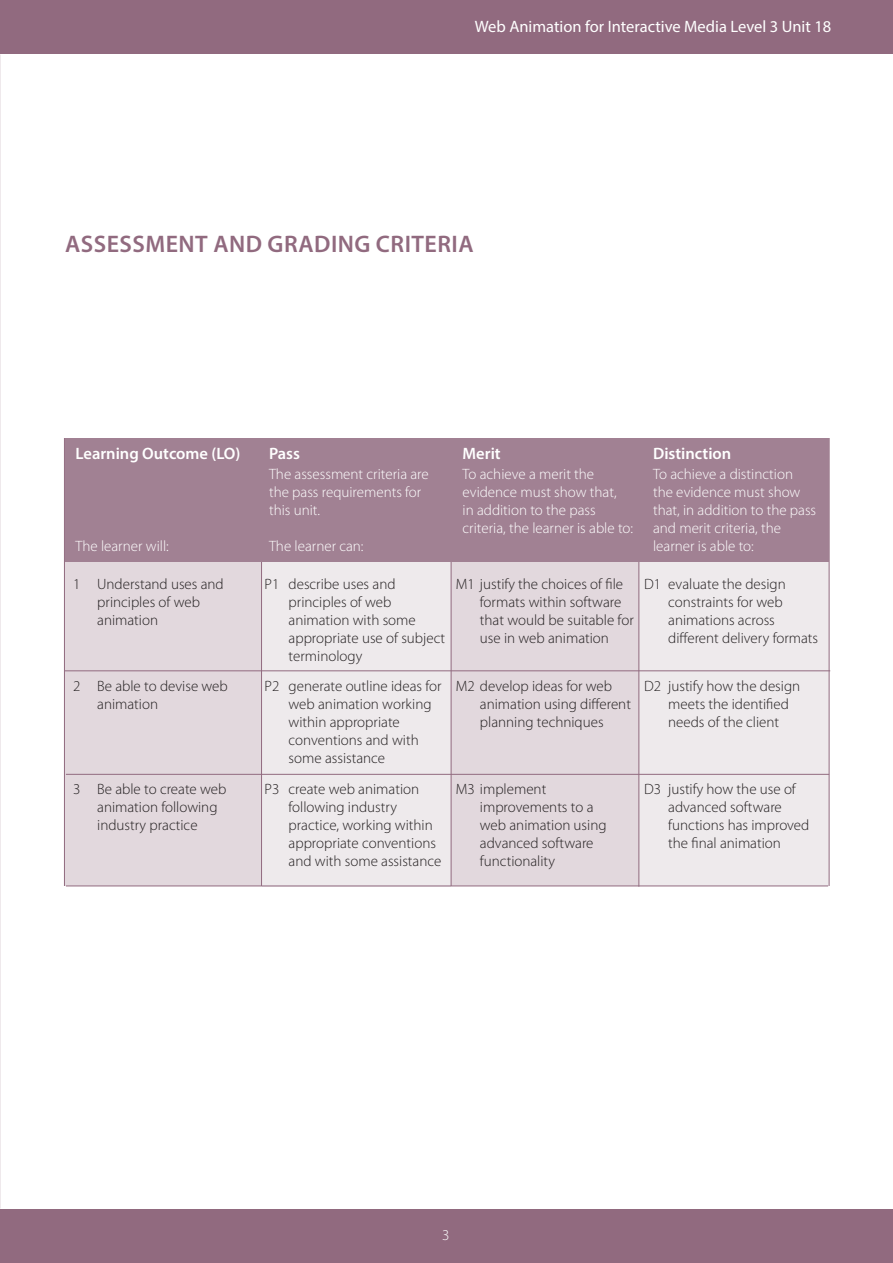
<style>
.page{position:relative;width:893px;height:1263px;background:#fff}
.page>*{position:absolute;margin:0;border:0;box-sizing:border-box;transform-origin:0 0}
.t1{font:600 24px "Myriad Pro";letter-spacing:.02em;color:#916a7f}
.t2{font:16.5px "Myriad Pro";color:#fff}
.heading_pale_brown{font:600 16.5px "Myriad Pro";color:#fff}
.heading_pale_brown-2{font:300 15px/18px "Myriad Pro";color:#231f20}
.heading_pale_brown-3{font:300 15px "Myriad Pro";color:#fff}
</style>
<div class="page">
<div style="left:0;top:1209px;width:893px;height:54px;background:#916a7f"></div>
<div style="left:0;top:0;width:893px;height:54px;background:#916a7f"></div>
<div style="left:637px;top:560px;width:192px;height:325px;background:#eeeaec"></div>
<div style="left:451px;top:561px;width:187px;height:324px;background:#e2d8dd"></div>
<div style="left:262px;top:561px;width:189px;height:326px;background:#eeeaec"></div>
<div style="left:65px;top:560px;width:196px;height:325px;background:#e2d8dd"></div>
<hr style="left:65px;top:670px;width:765px;height:1px;background:#916a7f">
<hr style="left:66px;top:774px;width:763px;height:1px;background:#916a7f">
<hr style="left:64px;top:438px;width:1px;height:448px;background:#916a7f">
<hr style="left:261px;top:560px;width:1px;height:326px;background:#916a7f">
<hr style="left:451px;top:560px;width:1px;height:326px;background:#916a7f">
<hr style="left:638px;top:560px;width:1px;height:327px;background:#916a7f">
<hr style="left:829px;top:438px;width:1px;height:448px;background:#916a7f">
<hr style="left:66px;top:885px;width:762px;height:1px;background:#916a7f">
<div style="left:65px;top:438px;width:764px;height:123px;background:#a18193"></div>
<p class="t2" style="left:475px;top:17px;width:358px">Web Animation for Interactive Media Level 3 Unit 18</p>
<p class="t1" style="left:65px;top:229px;width:410px">ASSESSMENT AND GRADING CRITERIA</p>
<p class="heading_pale_brown" style="left:76px;top:443px;width:166px">Learning Outcome (LO)</p>
<p class="heading_pale_brown" style="left:269px;top:443px;width:33px">Pass</p>
<p class="heading_pale_brown" style="left:463px;top:443px;width:40px">Merit</p>
<p class="heading_pale_brown" style="left:653px;top:443px;width:80px">Distinction</p>
<p class="heading_pale_brown-3" style="left:269px;top:465px;width:161px">The assessment criteria are</p>
<p class="heading_pale_brown-3" style="left:463px;top:465px;width:133px">To achieve a merit the</p>
<p class="heading_pale_brown-3" style="left:653px;top:465px;width:141px">To achieve a distinction</p>
<p class="heading_pale_brown-3" style="left:269px;top:483px;width:154px">the pass requirements for</p>
<p class="heading_pale_brown-3" style="left:463px;top:483px;width:156px">evidence must show that,</p>
<p class="heading_pale_brown-3" style="left:653px;top:483px;width:149px">the evidence must show</p>
<p class="heading_pale_brown-3" style="left:269px;top:501px;width:53px">this unit.</p>
<p class="heading_pale_brown-3" style="left:463px;top:501px;width:135px">in addition to the pass</p>
<p class="heading_pale_brown-3" style="left:653px;top:501px;width:165px">that, in addition to the pass</p>
<p class="heading_pale_brown-3" style="left:463px;top:519px;width:172px">criteria, the learner is able to:</p>
<p class="heading_pale_brown-3" style="left:653px;top:519px;width:129px">and merit criteria, the</p>
<p class="heading_pale_brown-3" style="left:76px;top:537px;width:95px">The learner will:</p>
<p class="heading_pale_brown-3" style="left:269px;top:537px;width:96px">The learner can:</p>
<p class="heading_pale_brown-3" style="left:653px;top:537px;width:102px">learner is able to:</p>
<p class="heading_pale_brown-2" style="left:97px;top:575px;width:128px;text-indent:-24px">1 Understand uses and principles of web animation</p>
<p class="heading_pale_brown-2" style="left:97px;top:677px;width:132px;text-indent:-24px">2 Be able to devise web animation</p>
<p class="heading_pale_brown-2" style="left:97px;top:780px;width:131px;text-indent:-24px">3 Be able to create web animation following industry practice</p>
<p class="heading_pale_brown-2" style="left:289px;top:575px;width:158px;text-indent:-24px">P1 describe uses and principles of web animation with some appropriate use of subject terminology</p>
<p class="heading_pale_brown-2" style="left:289px;top:677px;width:154px;text-indent:-24px">P2 generate outline ideas for web animation working within appropriate conventions and with some assistance</p>
<p class="heading_pale_brown-2" style="left:289px;top:780px;width:154px;text-indent:-24px">P3 create web animation following industry practice, working within appropriate conventions and with some assistance</p>
<p class="heading_pale_brown-2" style="left:480px;top:575px;width:155px;text-indent:-24px">M1 justify the choices of file formats within software that would be suitable for use in web animation</p>
<p class="heading_pale_brown-2" style="left:480px;top:677px;width:153px;text-indent:-24px">M2 develop ideas for web animation using different planning techniques</p>
<p class="heading_pale_brown-2" style="left:668px;top:575px;width:151px;text-indent:-24px">D1 evaluate the design constraints for web animations across different delivery formats</p>
<p class="heading_pale_brown-2" style="left:668px;top:677px;width:133px;text-indent:-24px">D2 justify how the design meets the identified needs of the client</p>
<p class="heading_pale_brown-2" style="left:480px;top:780px;width:128px;text-indent:-24px">M3 implement improvements to a web animation using advanced software functionality</p>
<p class="heading_pale_brown-2" style="left:668px;top:780px;width:143px;text-indent:-24px">D3 justify how the use of advanced software functions has improved the final animation</p>
<p class="heading_pale_brown-3" style="left:442px;top:1226px;width:9px">3</p>
</div>
